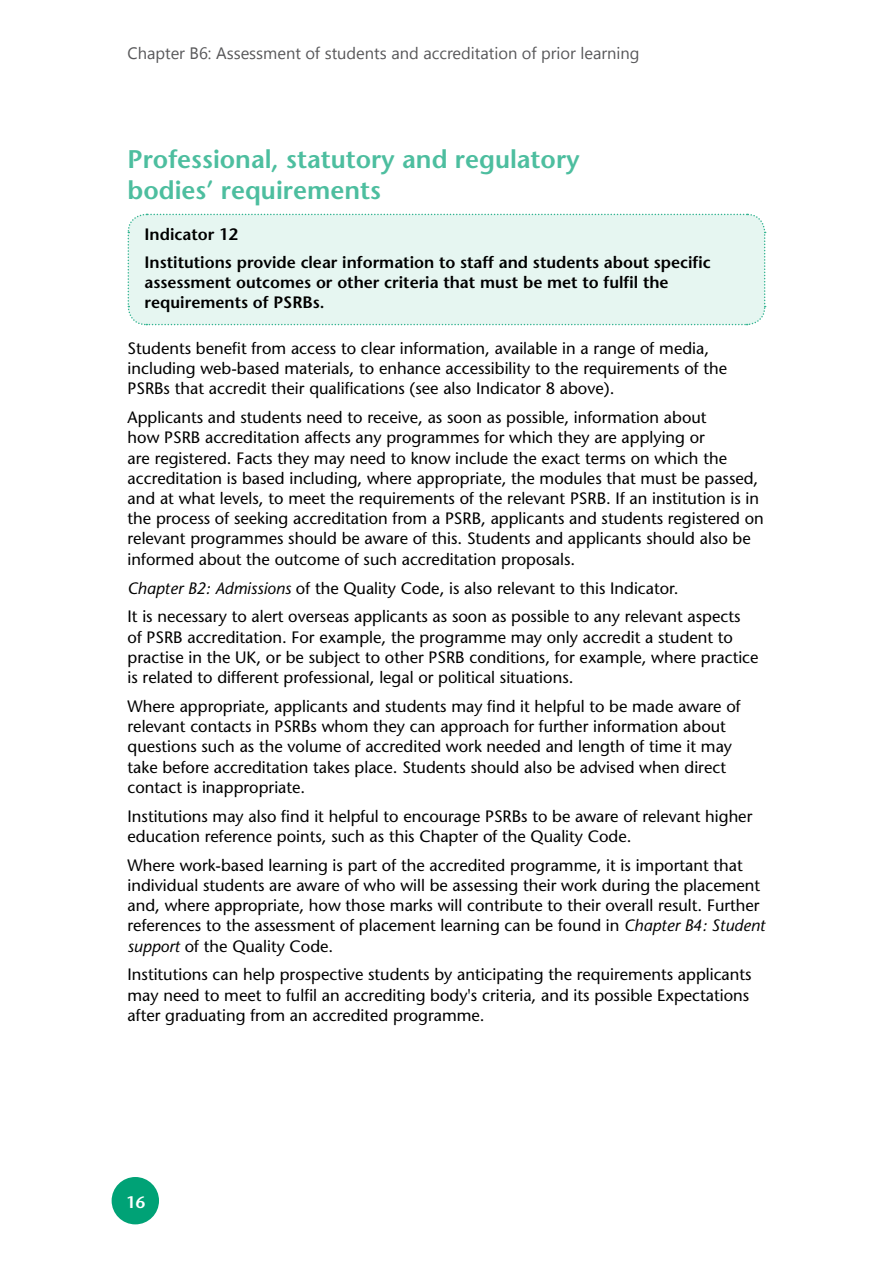
<style>
.page{position:relative;width:893px;height:1263px;background:#fff}
.page>*{position:absolute;margin:0;border:0;box-sizing:border-box;transform-origin:0 0}
.t1{font:600 25.5px/30.6px "Stone Sans";color:#4dbe9f}
.t2{font:16.5px/20.2px "Stone Sans";color:#000}
.t3{font:600 16.5px/28.3px "Stone Sans";color:#000}
.t4{font:16.5px "Segoe UI";color:#58585a}
.t5{font:600 16.5px "Stone Sans";color:#fff}
.s1{font-style:italic}
</style>
<div class="page">
<div style="left:112px;top:1177px;width:47px;height:47px;background:#00a276;border-radius:50%"></div>
<div style="left:127px;top:213px;width:639px;height:113px;background:#e6f6f1"></div>
<p class="t4" style="left:128px;top:42px;width:513px">Chapter B6: Assessment of students and accreditation of prior learning</p>
<h1 class="t1" style="left:128px;top:144px;width:454px">Professional, statutory and regulatory bodies’ requirements</h1>
<p class="t3" style="left:145px;top:220px;width:568px">Indicator 12<br>Institutions provide clear information to staff and students about specific</p>
<p class="t3" style="left:145px;top:272px;width:526px;line-height:20.2px">assessment outcomes or other criteria that must be met to fulfil the requirements of PSRBs.</p>
<p class="t2" style="left:128px;top:338px;width:601px">Students benefit from access to clear information, available in a range of media, including web-based materials, to enhance accessibility to the requirements of the<br>PSRBs that accredit their qualifications (see also Indicator 8 above).</p>
<p class="t2" style="left:128px;top:407px;width:638px">Applicants and students need to receive, as soon as possible, information about<br>how PSRB accreditation affects any programmes for which they are applying or<br>are registered. Facts they may need to know include the exact terms on which the accreditation is based including, where appropriate, the modules that must be passed, and at what levels, to meet the requirements of the relevant PSRB. If an institution is in the process of seeking accreditation from a PSRB, applicants and students registered on relevant programmes should be aware of this. Students and applicants should also be informed about the outcome of such accreditation proposals.</p>
<p class="t2" style="left:128px;top:573px;width:614px;line-height:28.8px"><span class="s1">Chapter B2: Admissions</span> of the Quality Code, is also relevant to this Indicator.<br>It is necessary to alert overseas applicants as soon as possible to any relevant aspects</p>
<p class="t2" style="left:128px;top:627px;width:632px">of PSRB accreditation. For example, the programme may only accredit a student to practise in the UK, or be subject to other PSRB conditions, for example, where practice is related to different professional, legal or political situations.</p>
<p class="t2" style="left:128px;top:696px;width:615px">Where appropriate, applicants and students may find it helpful to be made aware of relevant contacts in PSRBs whom they can approach for further information about questions such as the volume of accredited work needed and length of time it may take before accreditation takes place. Students should also be advised when direct contact is inappropriate.</p>
<p class="t2" style="left:128px;top:806px;width:626px">Institutions may also find it helpful to encourage PSRBs to be aware of relevant higher education reference points, such as this Chapter of the Quality Code.</p>
<p class="t2" style="left:128px;top:855px;width:639px">Where work-based learning is part of the accredited programme, it is important that individual students are aware of who will be assessing their work during the placement and, where appropriate, how those marks will contribute to their overall result. Further references to the assessment of placement learning can be found in <span class="s1">Chapter B4: Student support</span> of the Quality Code.</p>
<p class="t2" style="left:128px;top:964px;width:626px">Institutions can help prospective students by anticipating the requirements applicants may need to meet to fulfil an accrediting body's criteria, and its possible Expectations after graduating from an accredited programme.</p>
<p class="t5" style="left:126px;top:1192px;width:20px">16</p>
</div>
